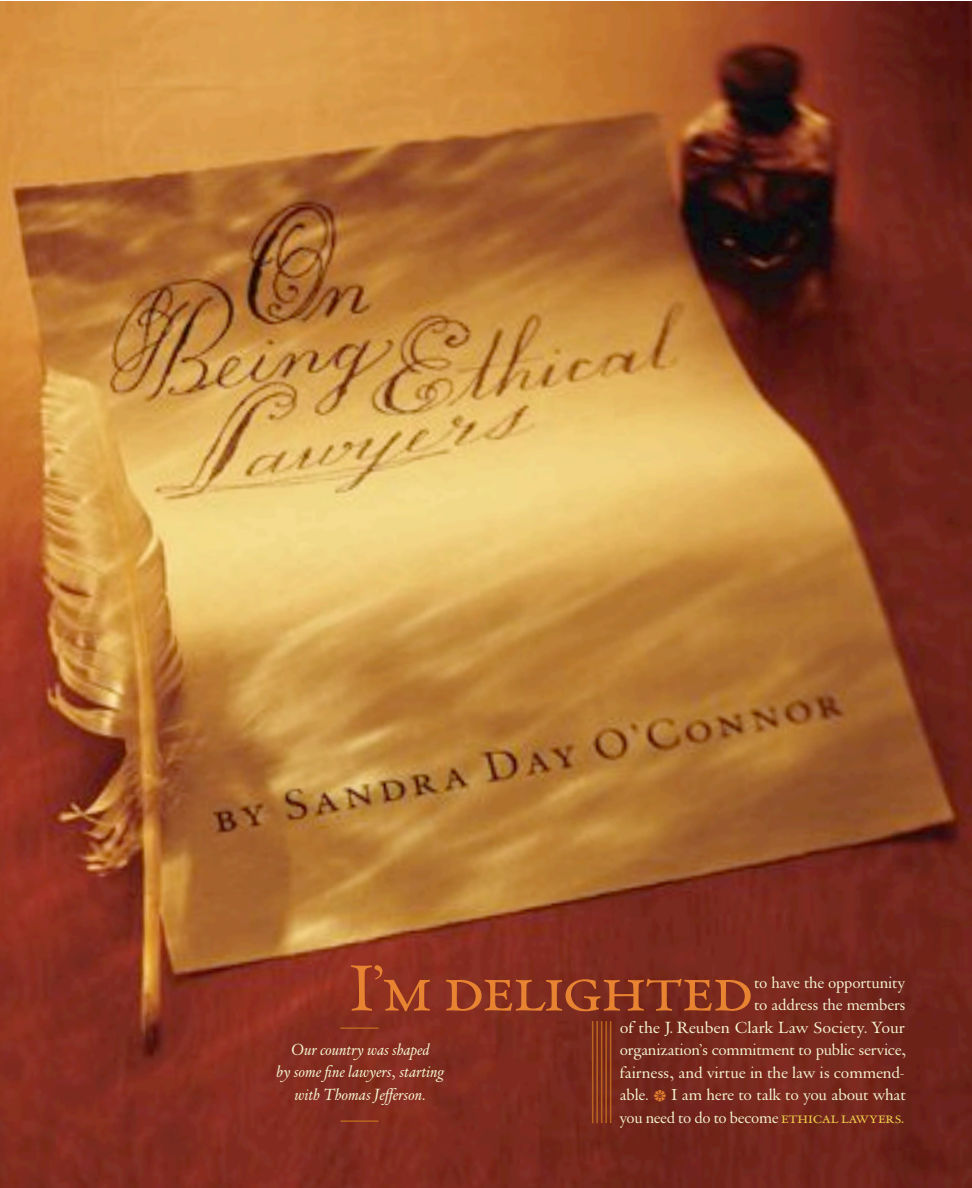
<style>
.page{position:relative;width:972px;height:1188px;background:#fff}
.page>*{position:absolute;margin:0;border:0;box-sizing:border-box;transform-origin:0 0}
.t1{font:67.5px "DTL Vanden Keere D Caps";letter-spacing:-.005em;color:#e78331}
.t2{font:italic 16.8px/22.5px "DTL Vanden Keere SD";color:#f5f5d2;text-align:center}
.t3{font:16.8px "DTL Vanden Keere SD";color:#f5f5d2;scale:1.04 1}
.t4{font:16.5px/22.5px "DTL Vanden Keere SD";letter-spacing:-.01em;color:#f5f5d2}
.s1{font-family:"Dalliance Flourishes";font-size:22.5px;color:#e78331}
.s2{font-family:"DTL Vanden Keere D Caps";color:#eecd4b}
.s3{color:#eecd4b}
</style>
<div class="page">
<img style="left:0;top:1px;width:972px;height:1187px">
<svg style="left:591px;top:1020px;width:21px;height:105px;background:#8d3c1c"></svg>
<svg style="left:339px;top:1027px;width:41px;height:3px"></svg>
<svg style="left:339px;top:1120px;width:41px;height:3px"></svg>
<h1 class="t1" style="left:350px;top:946px;width:405px">I’m delighted</h1>
<p class="t2" style="left:276px;top:1038px;width:169px">Our country was shaped<br>by some fine lawyers, starting with Thomas Jefferson.</p>
<p class="t4" style="left:754px;top:971px;width:153px">to have the opportunity to address the members</p>
<p class="t3" style="left:620px;top:1016px;width:275px">of the J. Reuben Clark Law Society. Your</p>
<p class="t4" style="left:620px;top:1039px;width:288px;text-align:justify">organization’s commitment to public service, fairness, and virtue in the law is commend&shy;able. <span class="s1">’</span> I am here to talk to you about what you need to do to become <span class="s2">ethical lawyers</span><span class="s3">.</span></p>
</div>
